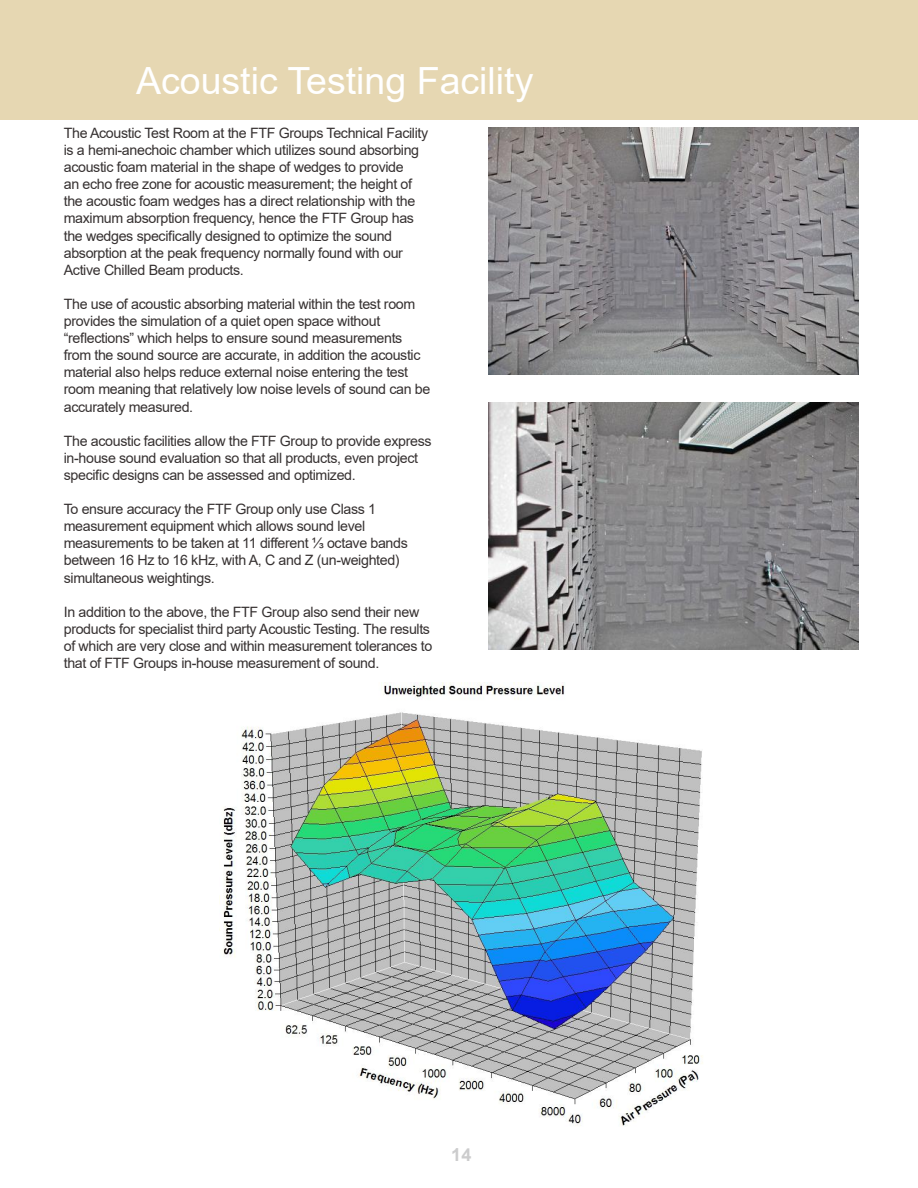
<style>
.page{position:relative;width:918px;height:1188px;background:#fff}
.page>*{position:absolute;margin:0;border:0;box-sizing:border-box;transform-origin:0 0}
.t1{font:37.5px "Arial";color:#fff}
.t2{font:700 18px "Arial";color:#cccccd}
.t3{font:14.25px/17.1px "Arial";letter-spacing:-.025em;color:#363131}
</style>
<div class="page">
<div style="left:0;top:0;width:918px;height:119px;background:#e6d7b2"></div>
<img style="left:489px;top:128px;width:370px;height:246px">
<img style="left:489px;top:403px;width:370px;height:246px">
<img style="left:219px;top:683px;width:484px;height:443px">
<h1 class="t1" style="left:136px;top:55px;width:399px">Acoustic Testing Facility</h1>
<p class="t3" style="left:64px;top:124px;width:366px">The Acoustic Test Room at the FTF Groups Technical Facility is a hemi-anechoic chamber which utilizes sound absorbing acoustic foam material in the shape of wedges to provide<br>an echo free zone for acoustic measurement; the height of the acoustic foam wedges has a direct relationship with the maximum absorption frequency, hence the FTF Group has the wedges specifically designed to optimize the sound absorption at the peak frequency normally found with our Active Chilled Beam products.</p>
<p class="t3" style="left:64px;top:295px;width:368px">The use of acoustic absorbing material within the test room provides the simulation of a quiet open space without “reflections” which helps to ensure sound measurements from the sound source are accurate, in addition the acoustic material also helps reduce external noise entering the test room meaning that relatively low noise levels of sound can be accurately measured.</p>
<p class="t3" style="left:64px;top:432px;width:369px">The acoustic facilities allow the FTF Group to provide express in-house sound evaluation so that all products, even project specific designs can be assessed and optimized.</p>
<p class="t3" style="left:64px;top:500px;width:346px">To ensure accuracy the FTF Group only use Class 1 measurement equipment which allows sound level measurements to be taken at 11 different ⅓ octave bands between 16 Hz to 16 kHz, with A, C and Z (un-weighted) simultaneous weightings.</p>
<p class="t3" style="left:64px;top:603px;width:370px">In addition to the above, the FTF Group also send their new products for specialist third party Acoustic Testing. The results of which are very close and within measurement tolerances to that of FTF Groups in-house measurement of sound.</p>
<p class="t2" style="left:451px;top:1142px;width:22px">14</p>
</div>
